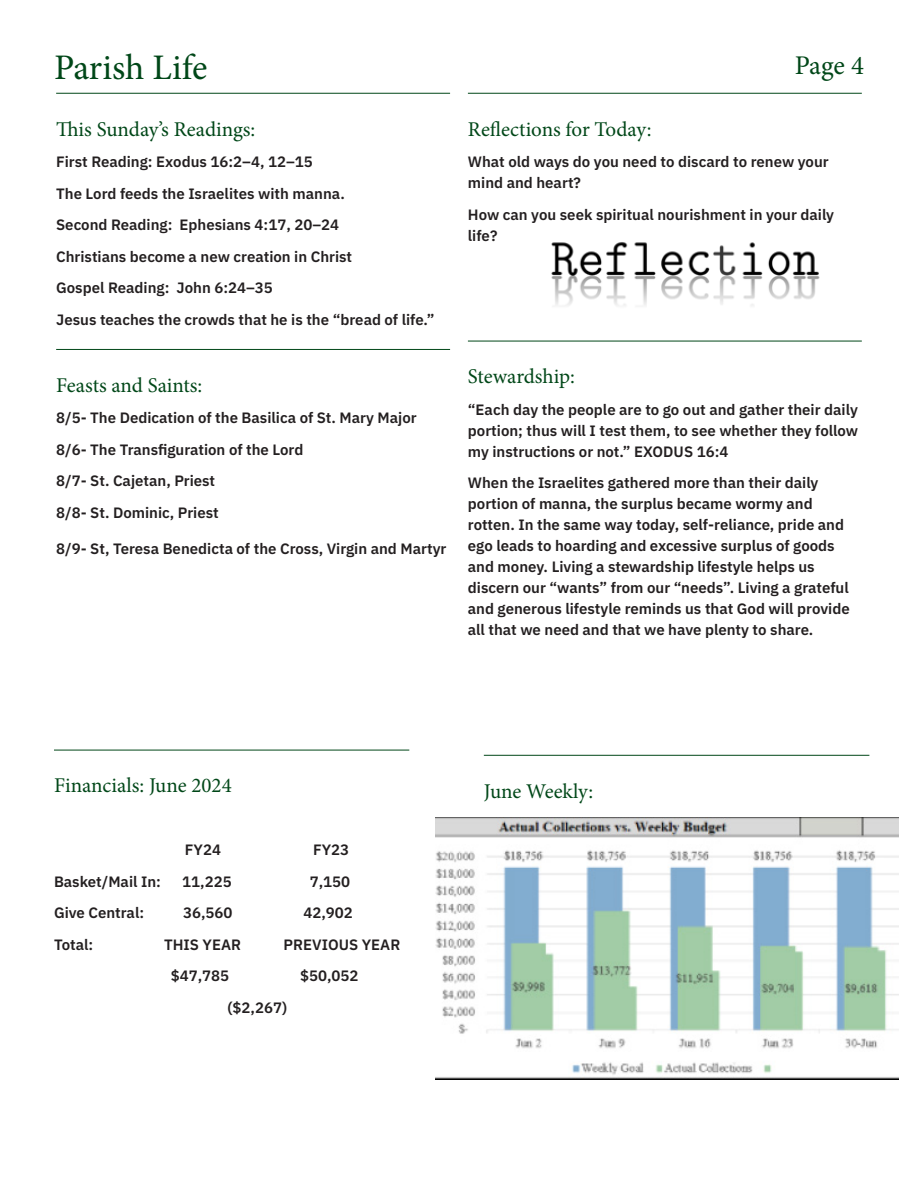
<style>
.page{position:relative;width:918px;height:1188px;background:#fff}
.page>*{position:absolute;margin:0;border:0;box-sizing:border-box;transform-origin:0 0}
.Page_Category{font:36px "Minion Pro";letter-spacing:-.005em;color:#004718}
.Page_Number{font:27px "Minion Pro";color:#004718}
.Header__Line_Above{font:21px "Minion Pro";color:#004718}
.Body_Copy{font:600 15px/21px "IBM Plex Sans";color:#231f20}
</style>
<div class="page">
<hr style="left:56px;top:93px;width:394px;height:1px;background:#004718">
<hr style="left:56px;top:349px;width:394px;height:1px;background:#004718">
<hr style="left:468px;top:93px;width:394px;height:1px;background:#004718">
<hr style="left:468px;top:341px;width:394px;height:1px;background:#004718">
<img style="left:551px;top:242px;width:269px;height:64px">
<hr style="left:54px;top:750px;width:355px;height:1px;background:#004718">
<hr style="left:484px;top:755px;width:385px;height:1px;background:#004718">
<img style="left:435px;top:818px;width:464px;height:262px">
<p class="Page_Category" style="left:54px;top:43px;width:155px">Parish Life</p>
<p class="Page_Number" style="left:795px;top:47px;width:71px">Page 4</p>
<p class="Header__Line_Above" style="left:56px;top:115px;width:201px">This Sunday’s Readings:</p>
<p class="Body_Copy" style="left:56px;top:150px;width:258px">First Reading: Exodus 16:2–4, 12–15</p>
<p class="Body_Copy" style="left:56px;top:182px;width:290px">The Lord feeds the Israelites with manna.</p>
<p class="Body_Copy" style="left:56px;top:213px;width:285px">Second Reading: Ephesians 4:17, 20–24</p>
<p class="Body_Copy" style="left:56px;top:245px;width:298px">Christians become a new creation in Christ</p>
<p class="Body_Copy" style="left:56px;top:276px;width:218px">Gospel Reading: John 6:24–35</p>
<p class="Body_Copy" style="left:56px;top:308px;width:380px">Jesus teaches the crowds that he is the “bread of life.”</p>
<p class="Header__Line_Above" style="left:56px;top:371px;width:148px">Feasts and Saints:</p>
<p class="Body_Copy" style="left:56px;top:406px;width:362px">8/5- The Dedication of the Basilica of St. Mary Major</p>
<p class="Body_Copy" style="left:56px;top:438px;width:249px">8/6- The Transfiguration of the Lord</p>
<p class="Body_Copy" style="left:56px;top:469px;width:161px">8/7- St. Cajetan, Priest</p>
<p class="Body_Copy" style="left:56px;top:501px;width:164px">8/8- St. Dominic, Priest</p>
<p class="Body_Copy" style="left:56px;top:536px;width:392px">8/9- St, Teresa Benedicta of the Cross, Virgin and Martyr</p>
<p class="Header__Line_Above" style="left:468px;top:115px;width:185px">Reflections for Today:</p>
<p class="Body_Copy" style="left:468px;top:150px;width:362px">What old ways do you need to discard to renew your mind and heart?</p>
<p class="Body_Copy" style="left:468px;top:203px;width:368px">How can you seek spiritual nourishment in your daily life?</p>
<p class="Header__Line_Above" style="left:468px;top:363px;width:108px">Stewardship:</p>
<p class="Body_Copy" style="left:468px;top:398px;width:392px;text-align:justify">“Each day the people are to go out and gather their daily portion; thus will I test them, to see whether they follow my instructions or not.” EXODUS 16:4</p>
<p class="Body_Copy" style="left:468px;top:471px;width:383px">When the Israelites gathered more than their daily portion of manna, the surplus became wormy and rotten. In the same way today, self-reliance, pride and ego leads to hoarding and excessive surplus of goods and money. Living a stewardship lifestyle helps us discern our “wants” from our “needs”. Living a grateful and generous lifestyle reminds us that God will provide all that we need and that we have plenty to share.</p>
<p class="Header__Line_Above" style="left:54px;top:772px;width:179px">Financials: June 2024</p>
<p class="Body_Copy" style="left:185px;top:838px;width:38px">FY24</p>
<p class="Body_Copy" style="left:313px;top:838px;width:38px">FY23</p>
<p class="Body_Copy" style="left:54px;top:870px;width:109px">Basket/Mail In:</p>
<p class="Body_Copy" style="left:182px;top:870px;width:51px">11,225</p>
<p class="Body_Copy" style="left:310px;top:870px;width:42px">7,150</p>
<p class="Body_Copy" style="left:54px;top:901px;width:92px">Give Central:</p>
<p class="Body_Copy" style="left:183px;top:901px;width:51px">36,560</p>
<p class="Body_Copy" style="left:303px;top:901px;width:51px">42,902</p>
<p class="Body_Copy" style="left:54px;top:933px;width:41px">Total:</p>
<p class="Body_Copy" style="left:164px;top:933px;width:79px">THIS YEAR</p>
<p class="Body_Copy" style="left:284px;top:933px;width:118px">PREVIOUS YEAR</p>
<p class="Body_Copy" style="left:171px;top:964px;width:60px">$47,785</p>
<p class="Body_Copy" style="left:300px;top:964px;width:60px">$50,052</p>
<p class="Body_Copy" style="left:227px;top:996px;width:61px">($2,267)</p>
<p class="Header__Line_Above" style="left:484px;top:777px;width:111px">June Weekly:</p>
</div>
